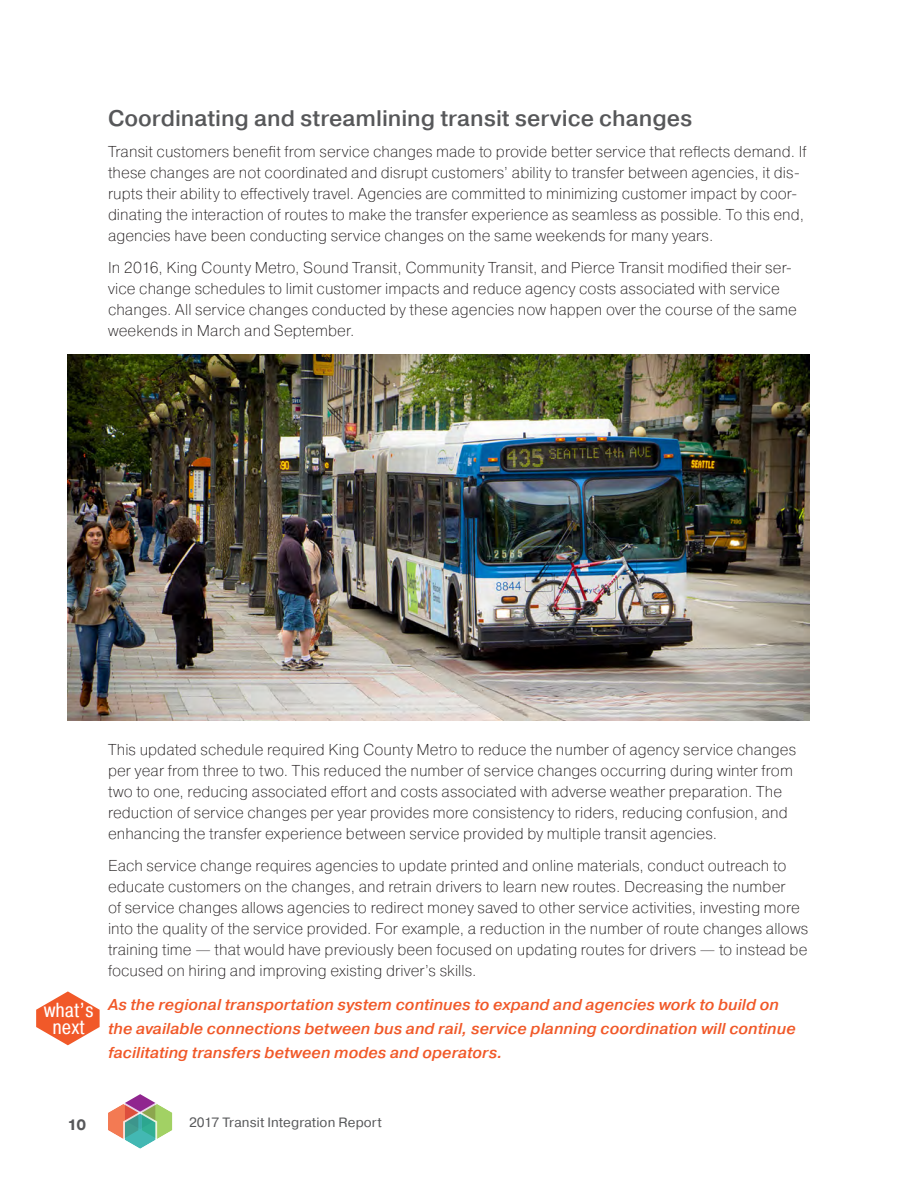
<style>
.page{position:relative;width:918px;height:1188px;background:#fff}
.page>*{position:absolute;margin:0;border:0;box-sizing:border-box;transform-origin:0 0}
.head_2{font:500 22.5px "Pragmatica";color:#57585a}
.t1{font:20.25px/17.1px "Pragmatica Cond";color:#fff;text-align:center}
.body_text{font:200 15.75px/21px "Pragmatica";letter-spacing:.005em;color:#231f20}
.first_paragraph{font:italic 500 15.75px/24px "Pragmatica";letter-spacing:.005em;color:#f15929}
.t2{font:700 15px "Pragmatica";color:#57585a}
.t3{font:13.5px "Pragmatica";letter-spacing:.01em;color:#57585a}
</style>
<div class="page">
<svg style="left:108px;top:1094px;width:64px;height:55px"></svg>
<img style="left:68px;top:354px;width:742px;height:366px">
<svg style="left:36px;top:991px;width:64px;height:54px"></svg>
<p class="head_2" style="left:108px;top:104px;width:586px">Coordinating and streamlining transit service changes</p>
<p class="body_text" style="left:108px;top:141px;width:700px">Transit customers benefit from service changes made to provide better service that reflects demand. If these changes are not coordinated and disrupt customers’ ability to transfer between agencies, it dis&shy;rupts their ability to effectively travel. Agencies are committed to minimizing customer impact by coor&shy;dinating the interaction of routes to make the transfer experience as seamless as possible. To this end, agencies have been conducting service changes on the same weekends for many years.</p>
<p class="body_text" style="left:108px;top:257px;width:690px">In 2016, King County Metro, Sound Transit, Community Transit, and Pierce Transit modified their ser&shy;vice change schedules to limit customer impacts and reduce agency costs associated with service changes. All service changes conducted by these agencies now happen over the course of the same weekends in March and September.</p>
<p class="t1" style="left:44px;top:1002px;width:51px">what’s next</p>
<p class="body_text" style="left:108px;top:738px;width:690px">This updated schedule required King County Metro to reduce the number of agency service changes per year from three to two. This reduced the number of service changes occurring during winter from two to one, reducing associated effort and costs associated with adverse weather preparation. The reduction of service changes per year provides more consistency to riders, reducing confusion, and enhancing the transfer experience between service provided by multiple transit agencies.</p>
<p class="body_text" style="left:108px;top:854px;width:702px">Each service change requires agencies to update printed and online materials, conduct outreach to educate customers on the changes, and retrain drivers to learn new routes. Decreasing the number<br>of service changes allows agencies to redirect money saved to other service activities, investing more into the quality of the service provided. For example, a reduction in the number of route changes allows training time — that would have previously been focused on updating routes for drivers — to instead be focused on hiring and improving existing driver’s skills.</p>
<p class="first_paragraph" style="left:108px;top:993px;width:689px">As the regional transportation system continues to expand and agencies work to build on the available connections between bus and rail, service planning coordination will continue facilitating transfers between modes and operators.</p>
<p class="t2" style="left:68px;top:1116px;width:20px">10</p>
<p class="t3" style="left:189px;top:1114px;width:194px">2017 Transit Integration Report</p>
</div>
